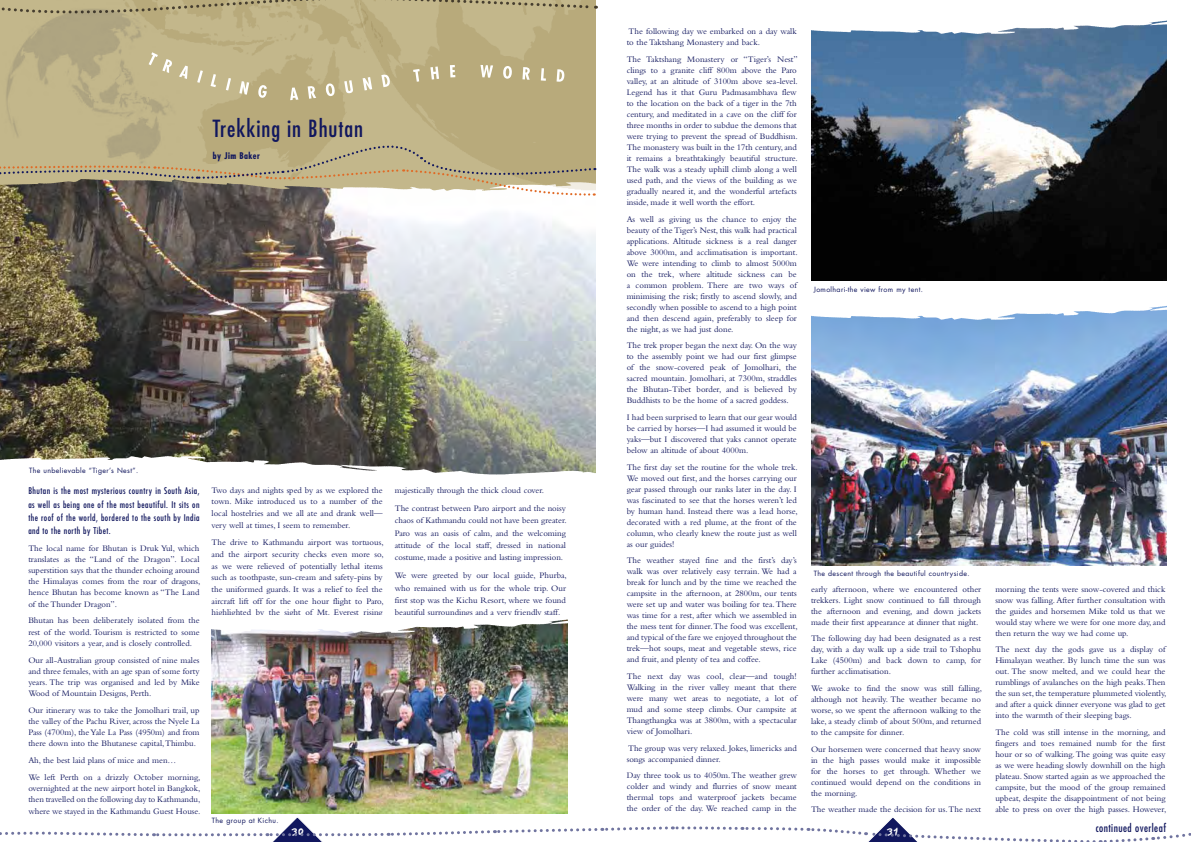
<style>
.page{position:relative;width:1191px;height:842px;background:#fff}
.page>*{position:absolute;margin:0;border:0;box-sizing:border-box;transform-origin:0 0}
.t1{font:condensed 23px "Futura Std";letter-spacing:.04em;color:#11175e}
.t2{font:condensed 11px "Futura Std";letter-spacing:.04em;color:#11175e}
.t3{font:condensed 9px/13.2px "Futura Std";letter-spacing:.05em;color:#11175e;text-align:justify}
.t4{font:700 condensed 9px "Futura Std";color:#11175e}
.t5{font:9px "Sand";color:#fff}
.t6{font:8.8px/11px "Bembo Std";color:#11175e;text-align:justify}
.t7{font:7px "Futura Std";letter-spacing:.05em;color:#11175e}
</style>
<div class="page">
<img style="left:0;top:208px;width:595px;height:246px">
<img style="left:0;top:25px;width:340px;height:183px">
<svg style="left:180px;top:0;width:416px;height:25px;background:#b9ac80"></svg>
<img style="left:0;top:0;width:180px;height:130px">
<img style="left:322px;top:0;width:273px;height:202px">
<img style="left:0;top:454px;width:596px;height:21px">
<svg style="left:0;top:130px;width:595px;height:67px;background:#b5a884"></svg>
<img style="left:212px;top:635px;width:355px;height:179px">
<img style="left:211px;top:619px;width:357px;height:16px">
<img style="left:811px;top:36px;width:355px;height:244px">
<img style="left:811px;top:20px;width:356px;height:16px">
<img style="left:811px;top:321px;width:355px;height:245px">
<img style="left:811px;top:305px;width:356px;height:16px">
<svg style="left:149px;top:52px;width:416px;height:48px;background:#c1b48a"></svg>
<svg style="left:0;top:817px;width:1191px;height:25px"></svg>
<h1 class="t1" style="left:213px;top:115px;width:152px">Trekking in Bhutan</h1>
<p class="t4" style="left:213px;top:150px;width:49px">by Jim Baker</p>
<p class="t7" style="left:29px;top:465px;width:111px">The unbelievable “Tiger’s Nest”.</p>
<p class="t3" style="left:28px;top:484px;width:173px">Bhutan is the most mysterious country in South Asia, as well as being one of the most beautiful. It sits on the roof of the world, bordered to the south by India and to the north by Tibet.</p>
<p class="t6" style="left:28px;top:542px;width:174px">The local name for Bhutan is Druk Yul, which translates as the “Land of the Dragon”. Local superstition says that the thunder echoing around the Himalayas comes from the roar of dragons, hence Bhutan has become known as “The Land of the Thunder Dragon”.</p>
<p class="t6" style="left:28px;top:615px;width:173px">Bhutan has been deliberately isolated from the rest of the world. Tourism is restricted to some 20,000 visitors a year, and is closely controlled.</p>
<p class="t6" style="left:28px;top:654px;width:173px">Our all-Australian group consisted of nine males and three females, with an age span of some forty years. The trip was organised and led by Mike Wood of Mountain Designs, Perth.</p>
<p class="t6" style="left:28px;top:704px;width:173px">Our itinerary was to take the Jomolhari trail, up the valley of the Pachu River, across the Nyele La Pass (4700m), the Yale La Pass (4950m) and from there down into the Bhutanese capital, Thimbu.</p>
<p class="t6" style="left:28px;top:752px;width:174px;line-height:16.8px">Ah, the best laid plans of mice and men…<br>We left Perth on a drizzly October morning,</p>
<p class="t6" style="left:28px;top:783px;width:174px">overnighted at the new airport hotel in Bangkok, then travelled on the following day to Kathmandu, where we stayed in the Kathmandu Guest House.</p>
<p class="t6" style="left:211px;top:484px;width:173px;line-height:11.7px">Two days and nights sped by as we explored the town. Mike introduced us to a number of the local hostelries and we all ate and drank well— very well at times, I seem to remember.</p>
<p class="t6" style="left:211px;top:536px;width:174px;line-height:11.7px">The drive to Kathmandu airport was tortuous, and the airport security checks even more so, as we were relieved of potentially lethal items such as toothpaste, sun-cream and safety-pins by the uniformed guards. It was a relief to feel the aircraft lift off for the one hour flight to Paro, highlighted by the sight of Mt. Everest rising</p>
<p class="t6" style="left:395px;top:481px;width:173px;line-height:18px">majestically through the thick cloud cover.<br>The contrast between Paro airport and the noisy</p>
<p class="t6" style="left:395px;top:514px;width:174px;line-height:12.3px">chaos of Kathmandu could not have been greater.<br>Paro was an oasis of calm, and the welcoming attitude of the local staff, dressed in national costume, made a positive and lasting impression.</p>
<p class="t6" style="left:395px;top:569px;width:174px;line-height:12.3px">We were greeted by our local guide, Phurba, who remained with us for the whole trip. Our first stop was the Kichu Resort, where we found beautiful surroundings and a very friendly staff.</p>
<p class="t7" style="left:212px;top:816px;width:68px">The group at Kichu.</p>
<p class="t5" style="left:292px;top:826px;width:14px">30</p>
<p class="t6" style="left:626px;top:26px;width:172px">The following day we embarked on a day walk to the Taktshang Monastery and back.</p>
<p class="t6" style="left:626px;top:54px;width:172px">The Taktshang Monastery or “Tiger’s Nest” clings to a granite cliff 800m above the Paro valley, at an altitude of 3100m above sea-level.<br>Legend has it that Guru Padmasambhava flew to the location on the back of a tiger in the 7th century, and meditated in a cave on the cliff for three months in order to subdue the demons that were trying to prevent the spread of Buddhism.<br>The monastery was built in the 17th century, and it remains a breathtakingly beautiful structure.<br>The walk was a steady uphill climb along a well used path, and the views of the building as we gradually neared it, and the wonderful artefacts inside, made it well worth the effort.</p>
<p class="t6" style="left:626px;top:213px;width:172px">As well as giving us the chance to enjoy the beauty of the Tiger’s Nest, this walk had practical applications. Altitude sickness is a real danger above 3000m, and acclimatisation is important.<br>We were intending to climb to almost 5000m on the trek, where altitude sickness can be a common problem. There are two ways of minimising the risk; firstly to ascend slowly, and secondly when possible to ascend to a high point and then descend again, preferably to sleep for the night, as we had just done.</p>
<p class="t6" style="left:626px;top:340px;width:172px">The trek proper began the next day. On the way to the assembly point we had our first glimpse of the snow-covered peak of Jomolhari, the sacred mountain. Jomolhari, at 7300m, straddles the Bhutan-Tibet border, and is believed by Buddhists to be the home of a sacred goddess.</p>
<p class="t6" style="left:626px;top:412px;width:172px">I had been surprised to learn that our gear would be carried by horses—I had assumed it would be yaks—but I discovered that yaks cannot operate below an altitude of about 4000m.</p>
<p class="t6" style="left:626px;top:461px;width:172px">The first day set the routine for the whole trek.<br>We moved out first, and the horses carrying our gear passed through our ranks later in the day. I was fascinated to see that the horses weren’t led by human hand. Instead there was a lead horse, decorated with a red plume, at the front of the column, who clearly knew the route just as well as our guides!</p>
<p class="t6" style="left:626px;top:555px;width:172px">The weather stayed fine and the first’s day’s walk was over relatively easy terrain. We had a break for lunch and by the time we reached the campsite in the afternoon, at 2800m, our tents were set up and water was boiling for tea. There was time for a rest, after which we assembled in the mess tent for dinner. The food was excellent, and typical of the fare we enjoyed throughout the trek—hot soups, meat and vegetable stews, rice and fruit, and plenty of tea and coffee.</p>
<p class="t6" style="left:626px;top:671px;width:172px">The next day was cool, clear—and tough!<br>Walking in the river valley meant that there were many wet areas to negotiate, a lot of mud and some steep climbs. Our campsite at Thangthangka was at 3800m, with a spectacular view of Jomolhari.</p>
<p class="t6" style="left:626px;top:742px;width:172px">The group was very relaxed. Jokes, limericks and songs accompanied dinner.</p>
<p class="t6" style="left:626px;top:770px;width:172px">Day three took us to 4050m. The weather grew colder and windy and flurries of snow meant thermal tops and waterproof jackets became the order of the day. We reached camp in the</p>
<p class="t7" style="left:813px;top:285px;width:111px">Jomolhari-the view from my tent.</p>
<p class="t7" style="left:813px;top:569px;width:157px">The descent through the beautiful countryside.</p>
<p class="t6" style="left:811px;top:583px;width:172px">early afternoon, where we encountered other trekkers. Light snow continued to fall through the afternoon and evening, and down jackets made their first appearance at dinner that night.</p>
<p class="t6" style="left:811px;top:633px;width:172px">The following day had been designated as a rest day, with a day walk up a side trail to Tshophu Lake (4500m) and back down to camp, for further acclimatisation.</p>
<p class="t6" style="left:811px;top:682px;width:172px">We awoke to find the snow was still falling, although not heavily. The weather became no worse, so we spent the afternoon walking to the lake, a steady climb of about 500m, and returned to the campsite for dinner.</p>
<p class="t6" style="left:811px;top:743px;width:172px">Our horsemen were concerned that heavy snow in the high passes would make it impossible for the horses to get through. Whether we continued would depend on the conditions in the morning.</p>
<p class="t6" style="left:811px;top:804px;width:172px">The weather made the decision for us. The next</p>
<p class="t5" style="left:887px;top:826px;width:14px">31</p>
<p class="t6" style="left:995px;top:583px;width:172px">morning the tents were snow-covered and thick snow was falling. After further consultation with the guides and horsemen Mike told us that we would stay where we were for one more day, and then return the way we had come up.</p>
<p class="t6" style="left:995px;top:644px;width:172px">The next day the gods gave us a display of Himalayan weather. By lunch time the sun was out. The snow melted, and we could hear the rumblings of avalanches on the high peaks. Then the sun set, the temperature plummeted violently, and after a quick dinner everyone was glad to get into the warmth of their sleeping bags.</p>
<p class="t6" style="left:995px;top:726px;width:172px">The cold was still intense in the morning, and fingers and toes remained numb for the first hour or so of walking. The going was quite easy as we were heading slowly downhill on the high plateau. Snow started again as we approached the campsite, but the mood of the group remained upbeat, despite the disappointment of not being able to press on over the high passes. However,</p>
<p class="t2" style="left:1095px;top:821px;width:72px">continued overleaf</p>
</div>
